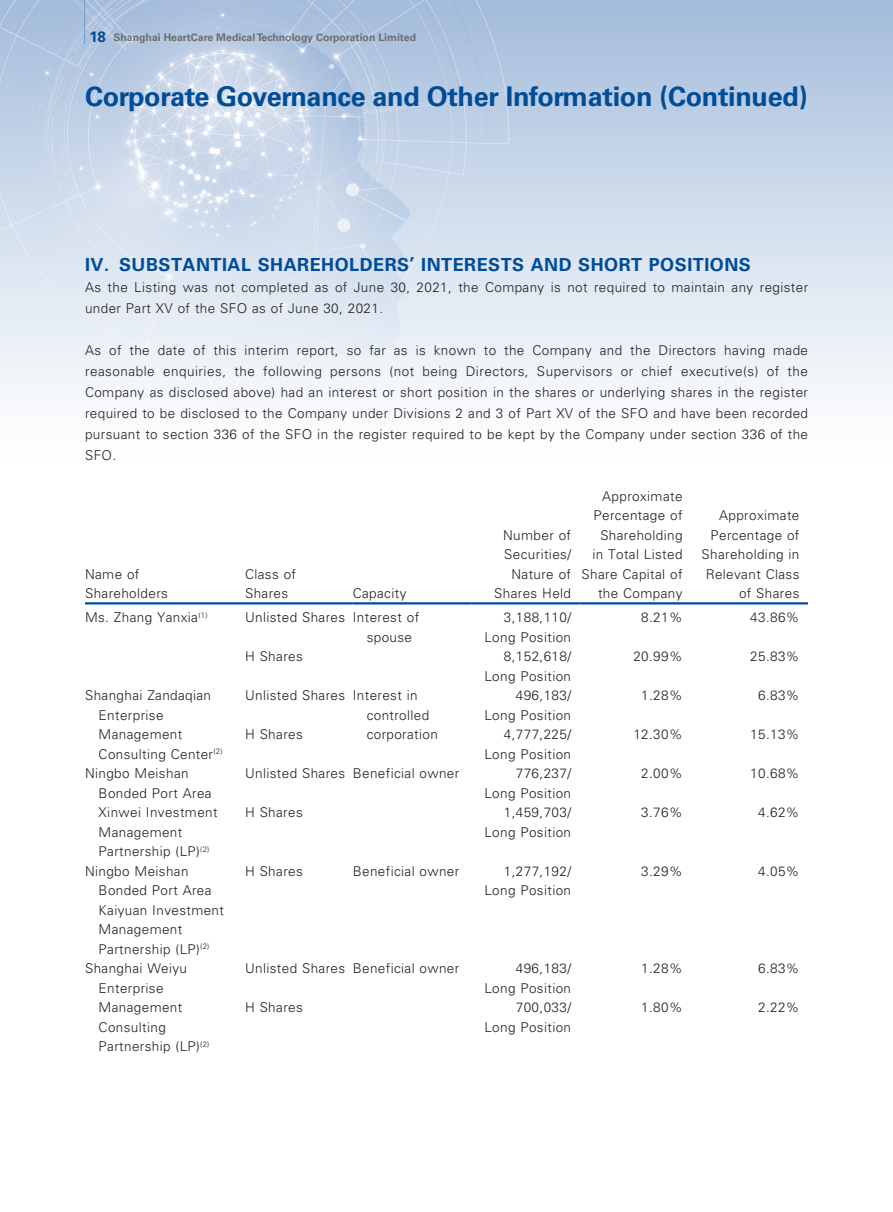
<style>
.page{position:relative;width:893px;height:1212px;background:#fff}
.page>*{position:absolute;margin:0;border:0;box-sizing:border-box;transform-origin:0 0}
.t1{font:700 27px "Univers LT Std";letter-spacing:-.01em;color:#004c97}
.t2{font:700 18px "Univers LT Std";letter-spacing:.03em;color:#004c97}
.t3{font:300 13.5px/19.5px "Univers LT Std";letter-spacing:.03em;color:#231f20;text-align:right}
.t4{font:700 10.5px "Univers LT Std";color:#6c6d70}
.s1{font-size:15px;color:#004c97}
</style>
<div class="page">
<img style="left:0;top:0;width:893px;height:399px">
<hr style="left:84px;top:0;width:1px;height:45px;background:#789fcb">
<hr style="left:85px;top:602px;width:160px;height:2px;background:#004c97">
<hr style="left:245px;top:602px;width:108px;height:2px;background:#004c97">
<hr style="left:353px;top:602px;width:119px;height:2px;background:#004c97">
<hr style="left:472px;top:602px;width:108px;height:2px;background:#004c97">
<hr style="left:580px;top:602px;width:111px;height:2px;background:#004c97">
<hr style="left:691px;top:602px;width:117px;height:2px;background:#004c97">
<p class="t4" style="left:90px;top:31px;width:328px"><span class="s1">18</span> Shanghai HeartCare Medical Technology Corporation Limited</p>
<h1 class="t1" style="left:85px;top:80px;width:724px">Corporate Governance and Other Information (Continued)</h1>
<h2 class="t2" style="left:85px;top:254px;width:667px">IV. SUBSTANTIAL SHAREHOLDERS’ INTERESTS AND SHORT POSITIONS</h2>
<p class="t3" style="left:85px;top:277px;width:725px;line-height:21px;text-align:left">As the Listing was not completed as of June 30, 2021, the Company is not required to maintain any register under Part XV of the SFO as of June 30, 2021.</p>
<p class="t3" style="left:85px;top:340px;width:725px;line-height:21px;text-align:justify">As of the date of this interim report, so far as is known to the Company and the Directors having made reasonable enquiries, the following persons (not being Directors, Supervisors or chief executive(s) of the Company as disclosed above) had an interest or short position in the shares or underlying shares in the register required to be disclosed to the Company under Divisions 2 and 3 of Part XV of the SFO and have been recorded pursuant to section 336 of the SFO in the register required to be kept by the Company under section 336 of the SFO.</p>
<p class="t3" style="left:85px;top:564px;width:84px;text-align:left">Name of<br>Shareholders</p>
<p class="t3" style="left:245px;top:564px;width:53px;text-align:left">Class of<br>Shares</p>
<p class="t3" style="left:353px;top:584px;width:55px">Capacity</p>
<p class="t3" style="left:494px;top:525px;width:78px">Number of<br>Securities/<br>Nature of<br>Shares Held</p>
<p class="t3" style="left:582px;top:486px;width:102px">Approximate<br>Percentage of<br>Shareholding<br>in Total Listed<br>Share Capital of the Company</p>
<p class="t3" style="left:701px;top:506px;width:99px">Approximate<br>Percentage of<br>Shareholding in<br>Relevant Class of Shares</p>
<p class="t3" style="left:85px;top:608px;width:124px">Ms. Zhang Yanxia<sup>(1)</sup></p>
<p class="t3" style="left:367px;top:608px;width:54px;text-align:left;text-indent:-122px">Unlisted Shares Interest of spouse</p>
<p class="t3" style="left:484px;top:608px;width:88px">3,188,110/<br>Long Position</p>
<p class="t3" style="left:641px;top:608px;width:43px">8.21%</p>
<p class="t3" style="left:750px;top:608px;width:51px">43.86%</p>
<p class="t3" style="left:245px;top:647px;width:59px">H Shares</p>
<p class="t3" style="left:484px;top:647px;width:88px">8,152,618/<br>Long Position</p>
<p class="t3" style="left:633px;top:647px;width:51px">20.99%</p>
<p class="t3" style="left:750px;top:647px;width:51px">25.83%</p>
<p class="t3" style="left:99px;top:686px;width:125px;text-align:left;text-indent:-14px">Shanghai Zandaqian<br>Enterprise<br>Management<br>Consulting Center<sup>(2)</sup></p>
<p class="t3" style="left:367px;top:686px;width:73px;text-align:left;text-indent:-122px">Unlisted Shares Interest in controlled corporation</p>
<p class="t3" style="left:484px;top:686px;width:88px">496,183/<br>Long Position</p>
<p class="t3" style="left:641px;top:686px;width:43px">1.28%</p>
<p class="t3" style="left:758px;top:686px;width:43px">6.83%</p>
<p class="t3" style="left:245px;top:725px;width:59px">H Shares</p>
<p class="t3" style="left:484px;top:725px;width:88px">4,777,225/<br>Long Position</p>
<p class="t3" style="left:633px;top:725px;width:51px">12.30%</p>
<p class="t3" style="left:750px;top:725px;width:51px">15.13%</p>
<p class="t3" style="left:99px;top:764px;width:120px;text-align:left;text-indent:-14px">Ningbo Meishan<br>Bonded Port Area<br>Xinwei Investment<br>Management<br>Partnership (LP)<sup>(2)</sup></p>
<p class="t3" style="left:245px;top:764px;width:216px">Unlisted Shares Beneficial owner</p>
<p class="t3" style="left:484px;top:764px;width:88px">776,237/<br>Long Position</p>
<p class="t3" style="left:641px;top:764px;width:43px">2.00%</p>
<p class="t3" style="left:750px;top:764px;width:51px">10.68%</p>
<p class="t3" style="left:245px;top:803px;width:59px">H Shares</p>
<p class="t3" style="left:484px;top:803px;width:88px">1,459,703/<br>Long Position</p>
<p class="t3" style="left:641px;top:803px;width:43px">3.76%</p>
<p class="t3" style="left:758px;top:803px;width:43px">4.62%</p>
<p class="t3" style="left:99px;top:861px;width:127px;text-align:left;text-indent:-14px">Ningbo Meishan<br>Bonded Port Area<br>Kaiyuan Investment<br>Management<br>Partnership (LP)<sup>(2)</sup></p>
<p class="t3" style="left:245px;top:861px;width:59px">H Shares</p>
<p class="t3" style="left:353px;top:861px;width:108px">Beneficial owner</p>
<p class="t3" style="left:484px;top:861px;width:88px">1,277,192/<br>Long Position</p>
<p class="t3" style="left:641px;top:861px;width:43px">3.29%</p>
<p class="t3" style="left:758px;top:861px;width:43px">4.05%</p>
<p class="t3" style="left:99px;top:959px;width:112px;text-align:left;text-indent:-14px">Shanghai Weiyu<br>Enterprise<br>Management<br>Consulting<br>Partnership (LP)<sup>(2)</sup></p>
<p class="t3" style="left:245px;top:959px;width:216px">Unlisted Shares Beneficial owner</p>
<p class="t3" style="left:484px;top:959px;width:88px">496,183/<br>Long Position</p>
<p class="t3" style="left:641px;top:959px;width:43px">1.28%</p>
<p class="t3" style="left:758px;top:959px;width:43px">6.83%</p>
<p class="t3" style="left:245px;top:998px;width:59px">H Shares</p>
<p class="t3" style="left:484px;top:998px;width:88px">700,033/<br>Long Position</p>
<p class="t3" style="left:641px;top:998px;width:43px">1.80%</p>
<p class="t3" style="left:758px;top:998px;width:43px">2.22%</p>
</div>
